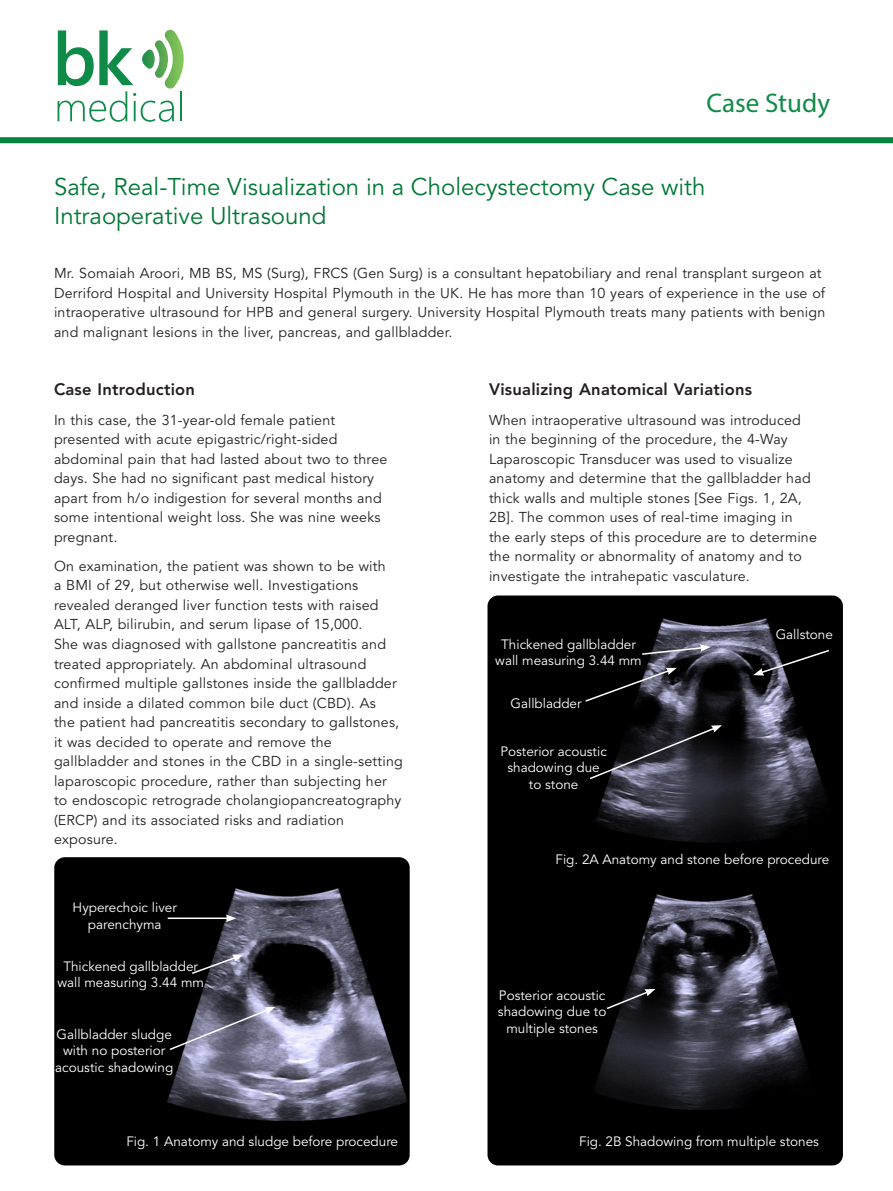
<style>
.page{position:relative;width:893px;height:1191px;background:#fff}
.page>*{position:absolute;margin:0;border:0;box-sizing:border-box;transform-origin:0 0}
.t1{font:27px "Myriad Pro";color:#0f8b49}
.t2{font:24px/28.8px "Avenir LT Std";color:#007836}
.t3{font:800 16.5px "Avenir LT Std";letter-spacing:.015em;color:#231f20}
.t4{font:14.25px/19.5px "Avenir LT Std";letter-spacing:.015em;color:#231f20}
.t5{font:13.5px/16.2px "Avenir LT Std";color:#fff;text-align:center}
</style>
<div class="page">
<div style="left:0;top:137px;width:893px;height:6px;background:#00843d"></div>
<svg style="left:58px;top:30px;width:126px;height:92px"></svg>
<hr style="left:180px;top:91px;width:2px;height:30px;background:#0f8b49">
<div style="left:54px;top:857px;width:356px;height:308px;background:#000;border-radius:11px"></div>
<img style="left:167px;top:888px;width:240px;height:233px">
<hr style="left:168px;top:917px;width:60px;height:2px;background:#fff">
<svg style="left:226px;top:914px;width:10px;height:8px"></svg>
<svg style="left:168px;top:1006px;width:107px;height:45px"></svg>
<div style="left:487px;top:595px;width:356px;height:570px;background:#000;border-radius:11px"></div>
<img style="left:595px;top:618px;width:230px;height:224px">
<svg style="left:641px;top:644px;width:70px;height:12px"></svg>
<svg style="left:753px;top:648px;width:76px;height:27px"></svg>
<svg style="left:585px;top:668px;width:92px;height:35px"></svg>
<svg style="left:590px;top:725px;width:132px;height:55px"></svg>
<img style="left:590px;top:894px;width:217px;height:216px">
<svg style="left:605px;top:989px;width:50px;height:21px"></svg>
<svg style="left:190px;top:954px;width:53px;height:21px"></svg>
<h1 class="t1" style="left:707px;top:86px;width:125px">Case Study</h1>
<h2 class="t2" style="left:54px;top:173px;width:653px">Safe, Real-Time Visualization in a Cholecystectomy Case with<br>Intraoperative Ultrasound</h2>
<p class="t4" style="left:54px;top:264px;width:773px">Mr. Somaiah Aroori, MB BS, MS (Surg), FRCS (Gen Surg) is a consultant hepatobiliary and renal transplant surgeon at Derriford Hospital and University Hospital Plymouth in the UK. He has more than 10 years of experience in the use of intraoperative ultrasound for HPB and general surgery. University Hospital Plymouth treats many patients with benign and malignant lesions in the liver, pancreas, and gallbladder.</p>
<p class="t3" style="left:54px;top:380px;width:143px">Case Introduction</p>
<p class="t4" style="left:54px;top:410px;width:335px">In this case, the 31-year-old female patient presented with acute epigastric/right-sided abdominal pain that had lasted about two to three days. She had no significant past medical history apart from h/o indigestion for several months and some intentional weight loss. She was nine weeks pregnant.</p>
<p class="t4" style="left:54px;top:556px;width:350px">On examination, the patient was shown to be with<br>a BMI of 29, but otherwise well. Investigations revealed deranged liver function tests with raised ALT, ALP, bilirubin, and serum lipase of 15,000.<br>She was diagnosed with gallstone pancreatitis and treated appropriately. An abdominal ultrasound confirmed multiple gallstones inside the gallbladder and inside a dilated common bile duct (CBD). As<br>the patient had pancreatitis secondary to gallstones, it was decided to operate and remove the gallbladder and stones in the CBD in a single-setting laparoscopic procedure, rather than subjecting her to endoscopic retrograde cholangiopancreatography (ERCP) and its associated risks and radiation exposure.</p>
<p class="t5" style="left:73px;top:900px;width:106px">Hyperechoic liver parenchyma</p>
<p class="t5" style="left:57px;top:958px;width:148px">Thickened gallbladder wall measuring 3.44 mm</p>
<p class="t5" style="left:55px;top:1026px;width:120px">Gallbladder sludge with no posterior acoustic shadowing</p>
<p class="t5" style="left:126px;top:1134px;width:273px">Fig. 1 Anatomy and sludge before procedure</p>
<p class="t3" style="left:489px;top:380px;width:265px">Visualizing Anatomical Variations</p>
<p class="t4" style="left:489px;top:410px;width:329px">When intraoperative ultrasound was introduced<br>in the beginning of the procedure, the 4-Way Laparoscopic Transducer was used to visualize anatomy and determine that the gallbladder had thick walls and multiple stones [See Figs. 1, 2A, 2B]. The common uses of real-time imaging in the early steps of this procedure are to determine the normality or abnormality of anatomy and to investigate the intrahepatic vasculature.</p>
<p class="t5" style="left:495px;top:636px;width:148px">Thickened gallbladder wall measuring 3.44 mm</p>
<p class="t5" style="left:511px;top:695px;width:72px">Gallbladder</p>
<p class="t5" style="left:500px;top:744px;width:108px">Posterior acoustic shadowing due to stone</p>
<p class="t5" style="left:776px;top:627px;width:59px">Gallstone</p>
<p class="t5" style="left:555px;top:851px;width:275px">Fig. 2A Anatomy and stone before procedure</p>
<p class="t5" style="left:498px;top:987px;width:110px">Posterior acoustic shadowing due to multiple stones</p>
<p class="t5" style="left:579px;top:1134px;width:241px">Fig. 2B Shadowing from multiple stones</p>
</div>
